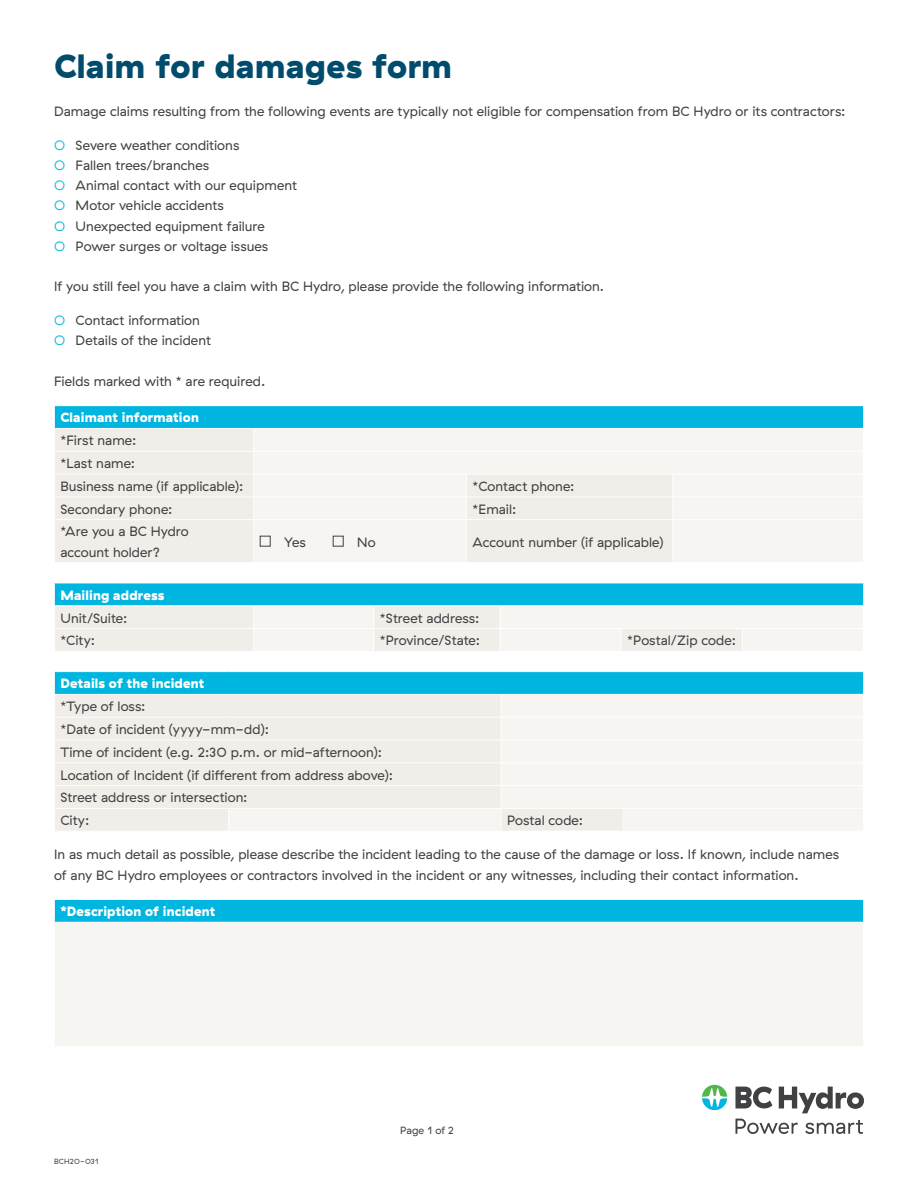
<style>
.page{position:relative;width:918px;height:1188px;background:#fff}
.page>*{position:absolute;margin:0;border:0;box-sizing:border-box;transform-origin:0 0}
.t1{font:900 33.75px "GT Haptik";letter-spacing:.01em;color:#004c6c}
.t2{font:13.5px/22.8px "GT Haptik";letter-spacing:.005em;color:#414042}
.t3{font:900 13.5px "GT Haptik";letter-spacing:.01em;color:#fff}
.t4{font:10.5px "GT Haptik";letter-spacing:.015em;color:#414042}
.t5{font:7.5px "GT Haptik";letter-spacing:.025em;color:#414042}
.s1{color:#00b5df}
</style>
<div class="page">
<svg style="left:702px;top:1085px;width:25px;height:25px"></svg>
<svg style="left:735px;top:1087px;width:37px;height:21px"></svg>
<svg style="left:779px;top:1087px;width:85px;height:26px"></svg>
<svg style="left:735px;top:1119px;width:63px;height:15px"></svg>
<svg style="left:805px;top:1120px;width:58px;height:14px"></svg>
<div style="left:54px;top:406px;width:810px;height:22px;background:#00b5df"></div>
<div style="left:55px;top:429px;width:198px;height:133px;background:#f1ede9"></div>
<svg style="left:255px;top:429px;width:608px;height:133px;fill:#f7f5f2"></svg>
<svg style="left:54px;top:406px;width:1px;height:22px"></svg>
<svg style="left:466px;top:475px;width:1px;height:44px"></svg>
<svg style="left:672px;top:475px;width:1px;height:44px"></svg>
<svg style="left:863px;top:406px;width:1px;height:22px"></svg>
<hr style="left:466px;top:520px;width:1px;height:42px;background:#fff">
<hr style="left:672px;top:520px;width:1px;height:42px;background:#fff">
<hr style="left:54px;top:451px;width:200px;height:1px;background:#fff">
<hr style="left:254px;top:451px;width:213px;height:1px;background:#fff">
<hr style="left:467px;top:451px;width:206px;height:1px;background:#fff">
<hr style="left:673px;top:451px;width:191px;height:1px;background:#fff">
<hr style="left:54px;top:474px;width:200px;height:1px;background:#fff">
<hr style="left:254px;top:474px;width:213px;height:1px;background:#fff">
<hr style="left:467px;top:474px;width:206px;height:1px;background:#fff">
<hr style="left:673px;top:474px;width:191px;height:1px;background:#fff">
<hr style="left:54px;top:496px;width:200px;height:1px;background:#fff">
<hr style="left:254px;top:496px;width:213px;height:1px;background:#fff">
<hr style="left:467px;top:496px;width:206px;height:1px;background:#fff">
<hr style="left:673px;top:496px;width:191px;height:1px;background:#fff">
<hr style="left:54px;top:519px;width:200px;height:1px;background:#fff">
<hr style="left:254px;top:519px;width:213px;height:1px;background:#fff">
<hr style="left:467px;top:519px;width:206px;height:1px;background:#fff">
<hr style="left:673px;top:519px;width:191px;height:1px;background:#fff">
<div style="left:260px;top:536px;width:11px;height:11px;border:1px solid #414042"></div>
<div style="left:333px;top:536px;width:11px;height:11px;border:1px solid #414042"></div>
<svg style="left:54px;top:584px;width:810px;height:67px"></svg>
<hr style="left:54px;top:605px;width:200px;height:1px;background:#fff">
<hr style="left:254px;top:605px;width:120px;height:1px;background:#fff">
<hr style="left:374px;top:605px;width:126px;height:1px;background:#fff">
<hr style="left:500px;top:605px;width:121px;height:1px;background:#fff">
<hr style="left:621px;top:605px;width:121px;height:1px;background:#fff">
<hr style="left:742px;top:605px;width:122px;height:1px;background:#fff">
<hr style="left:54px;top:628px;width:200px;height:1px;background:#fff">
<hr style="left:254px;top:628px;width:120px;height:1px;background:#fff">
<hr style="left:374px;top:628px;width:126px;height:1px;background:#fff">
<hr style="left:500px;top:628px;width:121px;height:1px;background:#fff">
<hr style="left:621px;top:628px;width:121px;height:1px;background:#fff">
<hr style="left:742px;top:628px;width:122px;height:1px;background:#fff">
<div style="left:54px;top:672px;width:810px;height:22px;background:#00b5df"></div>
<div style="left:55px;top:695px;width:174px;height:136px;background:#f1ede9"></div>
<svg style="left:229px;top:695px;width:634px;height:135px;fill:#f7f5f2"></svg>
<div style="left:501px;top:808px;width:122px;height:23px;background:#f1ede9"></div>
<svg style="left:54px;top:672px;width:1px;height:22px"></svg>
<svg style="left:228px;top:809px;width:1px;height:22px"></svg>
<svg style="left:501px;top:695px;width:1px;height:136px"></svg>
<svg style="left:623px;top:809px;width:1px;height:21px"></svg>
<svg style="left:863px;top:672px;width:1px;height:22px"></svg>
<hr style="left:54px;top:717px;width:175px;height:1px;background:#fff">
<hr style="left:229px;top:717px;width:272px;height:1px;background:#fff">
<hr style="left:501px;top:717px;width:122px;height:1px;background:#fff">
<hr style="left:623px;top:717px;width:241px;height:1px;background:#fff">
<hr style="left:54px;top:740px;width:175px;height:1px;background:#fff">
<hr style="left:229px;top:740px;width:272px;height:1px;background:#fff">
<hr style="left:501px;top:740px;width:122px;height:1px;background:#fff">
<hr style="left:623px;top:740px;width:241px;height:1px;background:#fff">
<hr style="left:54px;top:762px;width:175px;height:1px;background:#fff">
<hr style="left:229px;top:762px;width:272px;height:1px;background:#fff">
<hr style="left:501px;top:762px;width:122px;height:1px;background:#fff">
<hr style="left:623px;top:762px;width:241px;height:1px;background:#fff">
<hr style="left:54px;top:785px;width:175px;height:1px;background:#fff">
<hr style="left:229px;top:785px;width:272px;height:1px;background:#fff">
<hr style="left:501px;top:785px;width:122px;height:1px;background:#fff">
<hr style="left:623px;top:785px;width:241px;height:1px;background:#fff">
<hr style="left:54px;top:808px;width:175px;height:1px;background:#fff">
<hr style="left:229px;top:808px;width:272px;height:1px;background:#fff">
<hr style="left:501px;top:808px;width:122px;height:1px;background:#fff">
<hr style="left:623px;top:808px;width:241px;height:1px;background:#fff">
<div style="left:54px;top:899px;width:810px;height:23px;background:#00b5df"></div>
<div style="left:54px;top:922px;width:810px;height:124px;background:#f7f5f2"></div>
<svg style="left:54px;top:900px;width:1px;height:22px"></svg>
<svg style="left:863px;top:900px;width:1px;height:22px"></svg>
<hr style="left:54px;top:923px;width:1px;height:123px;background:#fff">
<hr style="left:863px;top:923px;width:1px;height:123px;background:#fff">
<hr style="left:54px;top:899px;width:810px;height:1px;background:#fff">
<hr style="left:54px;top:922px;width:810px;height:1px;background:#fff">
<h1 class="t1" style="left:54px;top:44px;width:399px">Claim for damages form</h1>
<p class="t2" style="left:54px;top:100px;width:793px">Damage claims resulting from the following events are typically not eligible for compensation from BC Hydro or its contractors:</p>
<p class="t2" style="left:54px;top:134px;width:187px"><span class="s1">○</span> Severe weather conditions</p>
<p class="t2" style="left:54px;top:154px;width:157px"><span class="s1">○</span> Fallen trees/branches</p>
<p class="t2" style="left:54px;top:174px;width:245px"><span class="s1">○</span> Animal contact with our equipment</p>
<p class="t2" style="left:54px;top:194px;width:171px"><span class="s1">○</span> Motor vehicle accidents</p>
<p class="t2" style="left:54px;top:215px;width:212px"><span class="s1">○</span> Unexpected equipment failure</p>
<p class="t2" style="left:54px;top:235px;width:216px"><span class="s1">○</span> Power surges or voltage issues</p>
<p class="t2" style="left:54px;top:275px;width:552px">If you still feel you have a claim with BC Hydro, please provide the following information.</p>
<p class="t2" style="left:54px;top:309px;width:148px"><span class="s1">○</span> Contact information</p>
<p class="t2" style="left:54px;top:329px;width:158px"><span class="s1">○</span> Details of the incident</p>
<p class="t2" style="left:54px;top:370px;width:213px">Fields marked with * are required.</p>
<p class="t3" style="left:60px;top:409px;width:140px">Claimant information</p>
<p class="t2" style="left:60px;top:429px;width:185px">*First name:<br>*Last name:<br>Business name (if applicable):</p>
<p class="t2" style="left:473px;top:475px;width:103px">*Contact phone:</p>
<p class="t2" style="left:60px;top:498px;width:114px">Secondary phone:</p>
<p class="t2" style="left:473px;top:498px;width:45px">*Email:</p>
<p class="t2" style="left:60px;top:522px;width:130px;line-height:20.2px">*Are you a BC Hydro account holder?</p>
<p class="t2" style="left:284px;top:531px;width:23px">Yes</p>
<p class="t2" style="left:357px;top:531px;width:20px">No</p>
<p class="t2" style="left:473px;top:531px;width:192px">Account number (if applicable)</p>
<p class="t3" style="left:60px;top:586px;width:106px">Mailing address</p>
<p class="t2" style="left:60px;top:607px;width:69px">Unit/Suite:</p>
<p class="t2" style="left:380px;top:607px;width:101px">*Street address:</p>
<p class="t2" style="left:60px;top:629px;width:36px">*City:</p>
<p class="t2" style="left:380px;top:629px;width:102px">*Province/State:</p>
<p class="t2" style="left:627px;top:629px;width:110px">*Postal/Zip code:</p>
<p class="t3" style="left:60px;top:675px;width:146px">Details of the incident</p>
<p class="t2" style="left:60px;top:695px;width:334px">*Type of loss:<br>*Date of incident (yyyy-mm-dd):<br>Time of incident (e.g. 2:30 p.m. or mid-afternoon):<br>Location of Incident (if different from address above):<br>Street address or intersection:<br>City:</p>
<p class="t2" style="left:507px;top:809px;width:78px">Postal code:</p>
<p class="t2" style="left:54px;top:845px;width:787px;line-height:20.2px">In as much detail as possible, please describe the incident leading to the cause of the damage or loss. If known, include names of any BC Hydro employees or contractors involved in the incident or any witnesses, including their contact information.</p>
<p class="t3" style="left:60px;top:903px;width:157px">*Description of incident</p>
<p class="t5" style="left:54px;top:1157px;width:46px">BCH20-031</p>
<p class="t4" style="left:400px;top:1124px;width:55px">Page 1 of 2</p>
</div>
